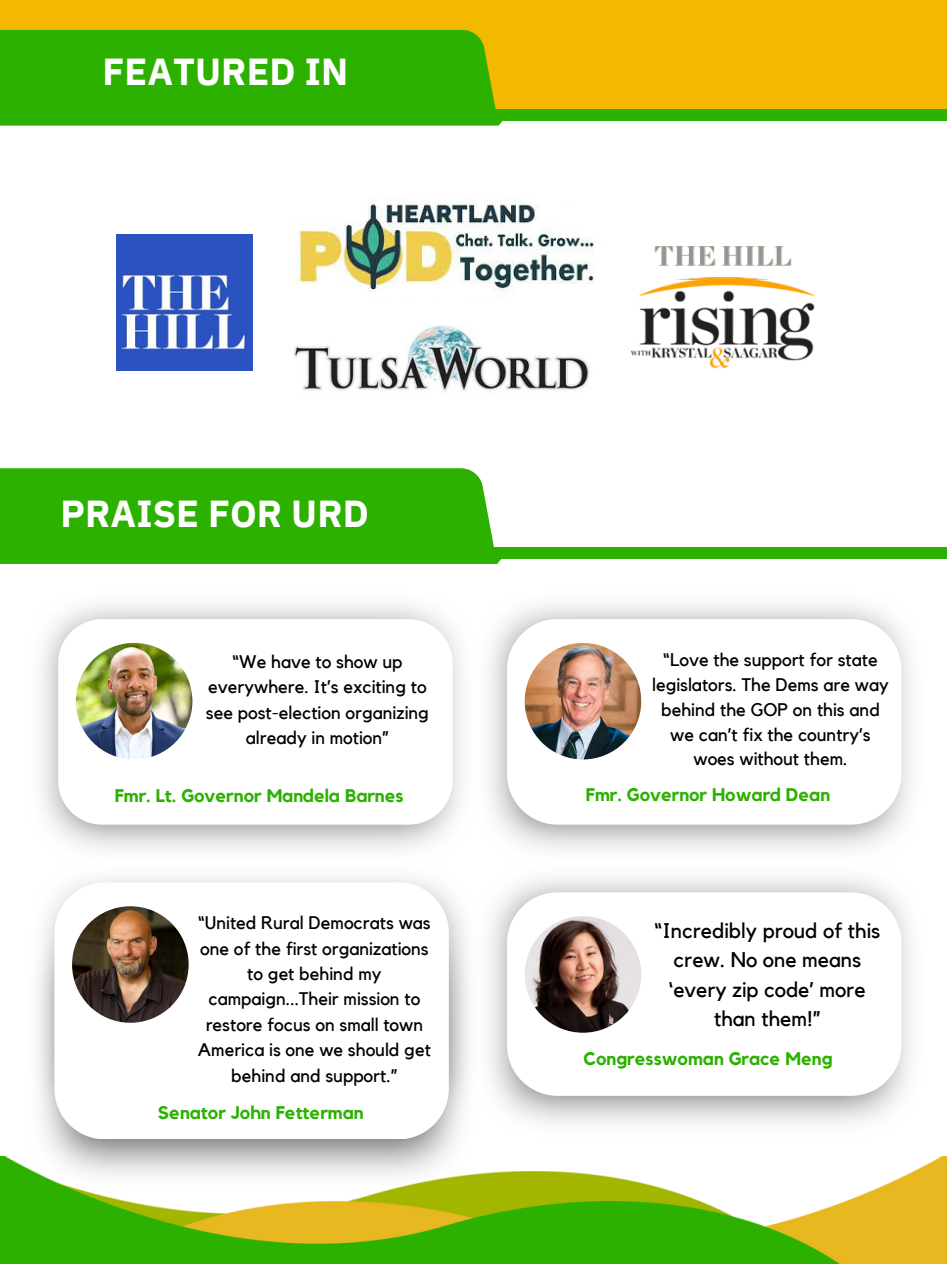
<style>
.page{position:relative;width:947px;height:1264px;background:#fff}
.page>*{position:absolute;margin:0;border:0;box-sizing:border-box;transform-origin:0 0}
.t1{font:700 37.5px "IBM Plex Sans";color:#fff}
.t2{font:21.15px/29.2px "Kollektif";color:#000;text-align:center}
.t3{font:18.15px/25.3px "Kollektif";color:#000;text-align:center}
.t4{font:700 18.15px "Kollektif";color:#2cb100}
</style>
<div class="page">
<div style="left:472px;top:536px;width:474px;height:23px;background:#2cb100"></div>
<div style="left:0;top:409px;width:946px;height:138px;background:#fff"></div>
<div style="left:0;top:468px;width:502px;height:96px;background:#2cb100"></div>
<img style="left:289px;top:272px;width:301px;height:119px">
<img style="left:117px;top:235px;width:136px;height:136px">
<img style="left:654px;top:246px;width:138px;height:20px">
<img style="left:290px;top:204px;width:304px;height:97px">
<img style="left:630px;top:277px;width:185px;height:92px">
<div style="left:474px;top:98px;width:472px;height:23px;background:#2cb100"></div>
<div style="left:0;top:0;width:946px;height:109px;background:#f3b900"></div>
<div style="left:0;top:30px;width:503px;height:96px;background:#2cb100"></div>
<img style="left:41px;top:604px;width:421px;height:246px">
<svg style="left:58px;top:619px;width:394px;height:205px"></svg>
<img style="left:76px;top:643px;width:116px;height:116px;border-radius:50%">
<img style="left:489px;top:604px;width:422px;height:246px">
<div style="left:507px;top:619px;width:394px;height:205px;background:#fff;border-radius:51px"></div>
<img style="left:524px;top:643px;width:117px;height:116px;border-radius:50%">
<img style="left:32px;top:877px;width:441px;height:261px">
<div style="left:54px;top:882px;width:394px;height:257px;background:#fff;border-radius:51px"></div>
<img style="left:72px;top:906px;width:116px;height:116px;border-radius:50%">
<img style="left:473px;top:877px;width:438px;height:247px">
<div style="left:507px;top:892px;width:394px;height:203px;background:#fff;border-radius:51px"></div>
<img style="left:524px;top:916px;width:117px;height:116px;border-radius:50%">
<img style="left:0;top:1156px;width:946px;height:107px">
<p class="t1" style="left:102px;top:46px;width:247px">FEATURED IN</p>
<p class="t1" style="left:60px;top:488px;width:310px">PRAISE FOR URD</p>
<p class="t3" style="left:206px;top:649px;width:224px">“We have to show up everywhere. It’s exciting to see post-election organizing already in motion”</p>
<p class="t4" style="left:115px;top:786px;width:290px">Fmr. Lt. Governor Mandela Barnes</p>
<p class="t3" style="left:198px;top:911px;width:234px">“United Rural Democrats was one of the first organizations to get behind my campaign...Their mission to restore focus on small town<br>America is one we should get behind and support.”</p>
<p class="t4" style="left:158px;top:1104px;width:207px">Senator John Fetterman</p>
<p class="t3" style="left:652px;top:648px;width:238px;line-height:24.8px">“Love the support for state legislators. The Dems are way behind the GOP on this and we can’t fix the country’s woes without them.</p>
<p class="t4" style="left:585px;top:786px;width:246px">Fmr. Governor Howard Dean</p>
<p class="t2" style="left:654px;top:916px;width:227px">“Incredibly proud of this crew. No one means ‘every zip code’ more than them!”</p>
<p class="t4" style="left:583px;top:1049px;width:250px">Congresswoman Grace Meng</p>
</div>
